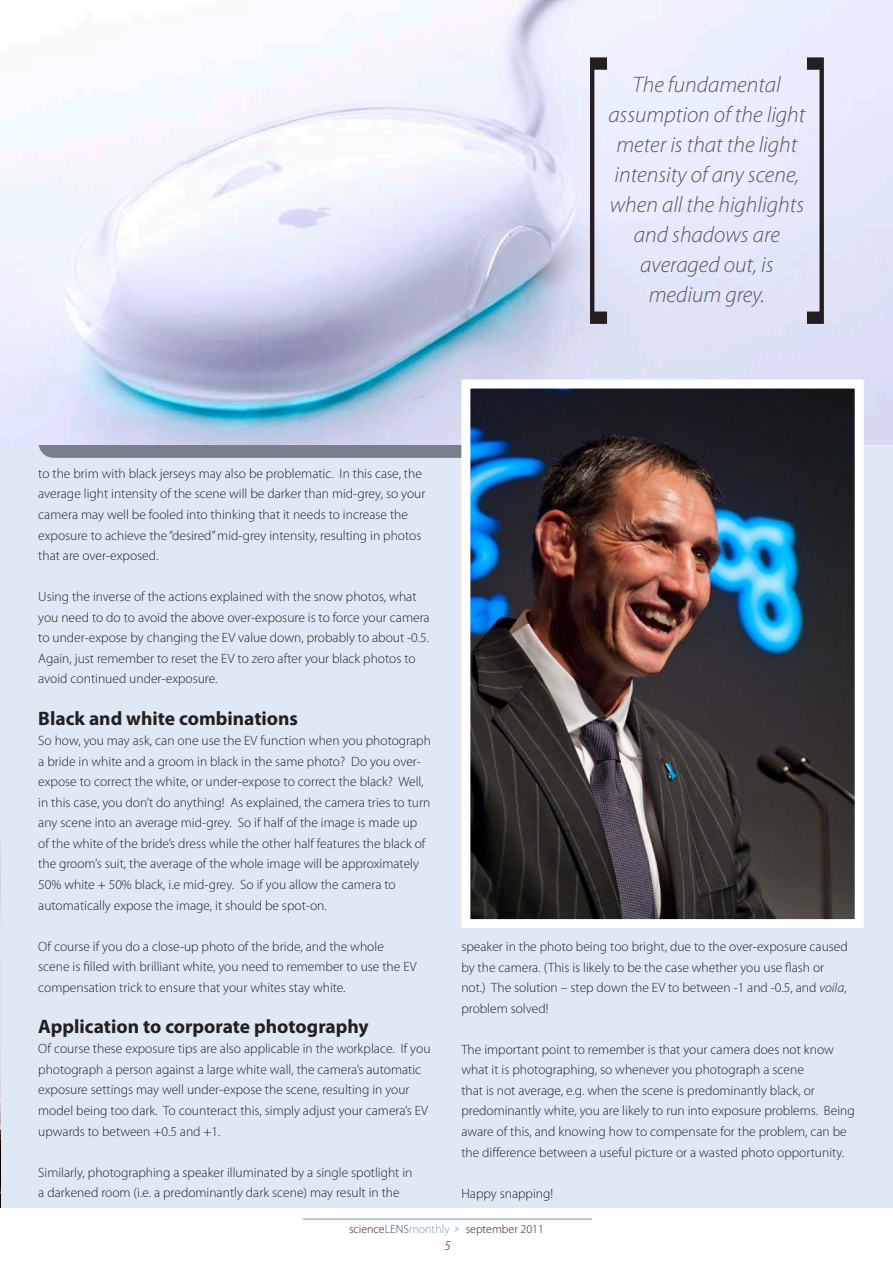
<style>
.page{position:relative;width:893px;height:1263px;background:#fff}
.page>*{position:absolute;margin:0;border:0;box-sizing:border-box;transform-origin:0 0}
.t1{font:italic 300 22.5px/30px "Myriad Pro";color:#575656;text-align:center}
.head_sub{font:700 19.5px "Myriad Pro";color:#231f20}
.t2{font:300 13.5px/20.5px "Myriad Pro";color:#231f20}
.t3{font:italic 300 13.5px "Myriad Pro";color:#231f20}
.t4{font:300 12px "Myriad Pro";color:#231f20}
.s1{font-style:italic}
.s2{color:#434954}
.s3{color:#7299c6}
.s4{font-style:italic;color:#7299c6}
</style>
<div class="page">
<hr style="left:303px;top:1219px;width:289px;height:1px;background:#7299c6">
<div style="left:0;top:60px;width:893px;height:1148px;background:#dfe9f5"></div>
<div style="left:38px;top:420px;width:709px;height:38px;background:#79808a;border-radius:16px"></div>
<img style="left:0;top:0;width:893px;height:444px">
<img style="left:0;top:841px;width:1px;height:367px">
<svg style="left:590px;top:57px;width:17px;height:267px"></svg>
<svg style="left:807px;top:57px;width:17px;height:267px"></svg>
<img style="left:471px;top:389px;width:383px;height:529px">
<div style="left:461px;top:379px;width:403px;height:549px;border:9px solid #fff"></div>
<p class="t1" style="left:608px;top:70px;width:199px">The fundamental assumption of the light meter is that the light intensity of any scene, when all the highlights and shadows are averaged out, is medium grey.</p>
<p class="t2" style="left:38px;top:463px;width:389px">to the brim with black jerseys may also be problematic. In this case, the average light intensity of the scene will be darker than mid-grey, so your camera may well be fooled into thinking that it needs to increase the exposure to achieve the “desired” mid-grey intensity, resulting in photos that are over-exposed.</p>
<p class="t2" style="left:38px;top:587px;width:393px">Using the inverse of the actions explained with the snow photos, what you need to do to avoid the above over-exposure is to force your camera to under-expose by changing the EV value down, probably to about -0.5.<br>Again, just remember to reset the EV to zero after your black photos to avoid continued under-exposure.</p>
<p class="head_sub" style="left:38px;top:705px;width:261px">Black and white combinations</p>
<p class="t2" style="left:38px;top:730px;width:394px">So how, you may ask, can one use the EV function when you photograph a bride in white and a groom in black in the same photo? Do you over&shy;expose to correct the white, or under-expose to correct the black? Well, in this case, you don’t do anything! As explained, the camera tries to turn any scene into an average mid-grey. So if half of the image is made up of the white of the bride’s dress while the other half features the black of the groom’s suit, the average of the whole image will be approximately 50% white + 50% black, i.e mid-grey. So if you allow the camera to automatically expose the image, it should be spot-on.</p>
<p class="t2" style="left:38px;top:936px;width:380px">Of course if you do a close-up photo of the bride, and the whole scene is filled with brilliant white, you need to remember to use the EV compensation trick to ensure that your whites stay white.</p>
<p class="head_sub" style="left:38px;top:1013px;width:332px">Application to corporate photography</p>
<p class="t2" style="left:38px;top:1039px;width:394px">Of course these exposure tips are also applicable in the workplace. If you photograph a person against a large white wall, the camera’s automatic exposure settings may well under-expose the scene, resulting in your model being too dark. To counteract this, simply adjust your camera’s EV upwards to between +0.5 and +1.</p>
<p class="t2" style="left:38px;top:1162px;width:376px">Similarly, photographing a speaker illuminated by a single spotlight in a darkened room (i.e. a predominantly dark scene) may result in the</p>
<p class="t2" style="left:461px;top:936px;width:388px">speaker in the photo being too bright, due to the over-exposure caused by the camera. (This is likely to be the case whether you use flash or not.) The solution – step down the EV to between -1 and -0.5, and <span class="s1">voila</span>, problem solved!</p>
<p class="t2" style="left:461px;top:1039px;width:395px">The important point to remember is that your camera does not know what it is photographing, so whenever you photograph a scene<br>that is not average, e.g. when the scene is predominantly black, or predominantly white, you are likely to run into exposure problems. Being aware of this, and knowing how to compensate for the problem, can be the difference between a useful picture or a wasted photo opportunity.</p>
<p class="t2" style="left:461px;top:1183px;width:93px">Happy snapping!</p>
<p class="t4" style="left:349px;top:1222px;width:196px">science<span class="s2">LENS</span><span class="s3">monthly</span> <span class="s4">»</span> september 2011</p>
<p class="t3" style="left:445px;top:1238px;width:8px">5</p>
</div>
